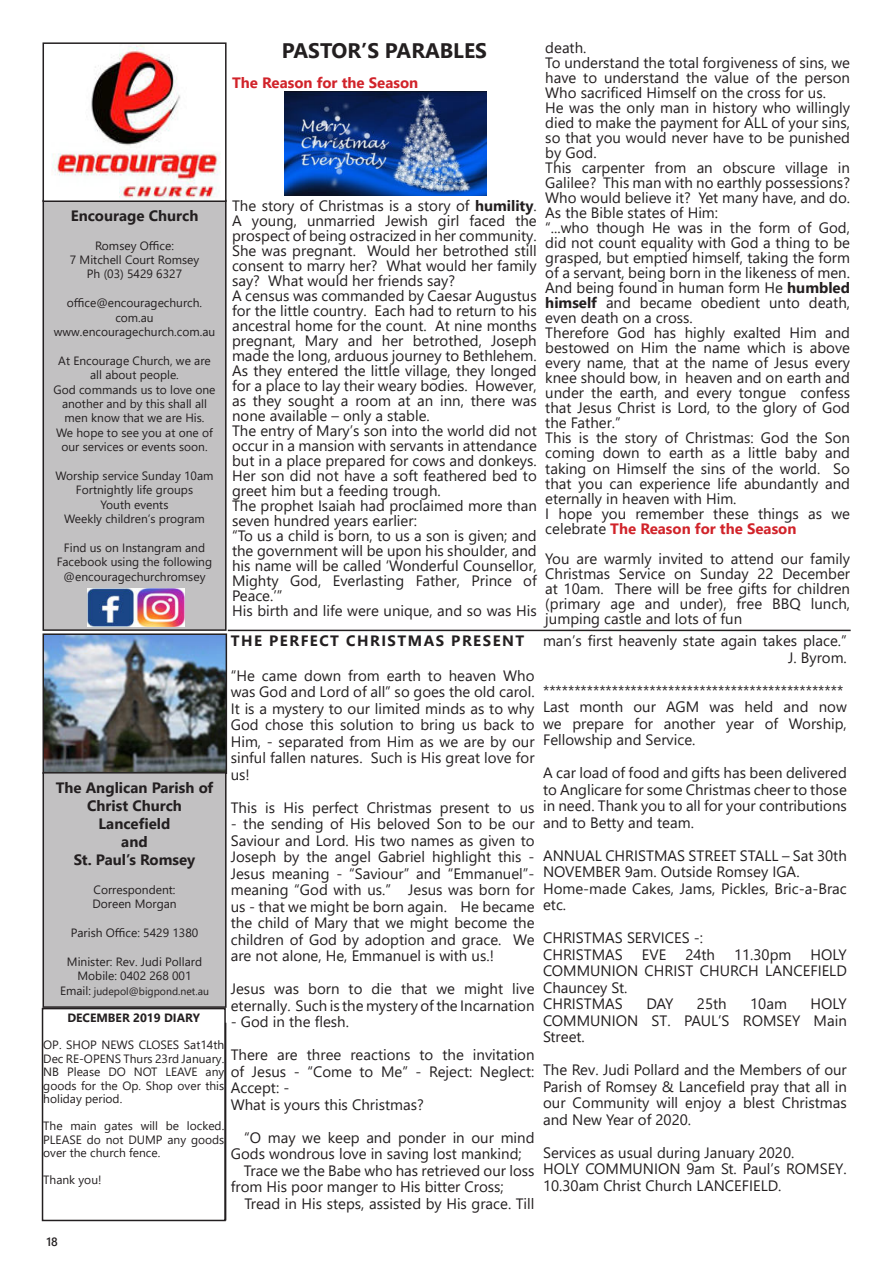
<style>
.page{position:relative;width:893px;height:1263px;background:#fff}
.page>*{position:absolute;margin:0;border:0;box-sizing:border-box;transform-origin:0 0}
.t1{font:700 21px "Segoe UI";color:#231f20}
.t2{font:15px/15px "Segoe UI";color:#231f20}
.t3{font:700 15px/18px "Segoe UI";color:#231f20;text-align:center}
.t4{font:700 15px "Segoe UI";letter-spacing:.1em;color:#231f20}
.t5{font:700 15px "Segoe UI";color:#d1232a}
.t6{font:12px/14.4px "Segoe UI";color:#231f20;text-align:center}
.t7{font:700 12px "Segoe UI";color:#231f20}
.t8{font:600 12px "Segoe UI";color:#231f20}
.t9{font:10.5px "Segoe UI";color:#231f20}
.s1{font-weight:700}
.s2{font-weight:700;color:#d1232a}
.s3{font-size:12px}
</style>
<div class="page">
<div style="left:43px;top:201px;width:183px;height:429px;background:#c2c1c2"></div>
<div style="left:43px;top:200px;width:184px;height:431px;border:2px solid #231f20"></div>
<hr style="left:228px;top:630px;width:623px;height:1px;background:#231f20">
<img style="left:46px;top:636px;width:178px;height:135px">
<div style="left:43px;top:633px;width:184px;height:141px;border:2px solid #231f20"></div>
<div style="left:43px;top:773px;width:183px;height:234px;background:#c2c1c2"></div>
<div style="left:43px;top:772px;width:184px;height:236px;border:2px solid #231f20"></div>
<div style="left:42px;top:1008px;width:184px;height:213px;border:2px solid #231f20"></div>
<hr style="left:225px;top:1023px;width:1px;height:197px;background:#231f20">
<img style="left:87px;top:589px;width:98px;height:38px">
<img style="left:52px;top:45px;width:169px;height:153px">
<div style="left:43px;top:42px;width:184px;height:160px;border:2px solid #231f20"></div>
<img style="left:284px;top:92px;width:202px;height:104px">
<p class="t3" style="left:71px;top:205px;width:129px">Encourage Church</p>
<p class="t6" style="left:70px;top:237px;width:131px">Romsey Office:<br>7 Mitchell Court Romsey<br>Ph (03) 5429 6327</p>
<p class="t6" style="left:54px;top:295px;width:163px">office@encouragechurch. com.au www.encouragechurch.com.au</p>
<p class="t6" style="left:53px;top:354px;width:164px">At Encourage Church, we are all about people.<br>God commands us to love one another and by this shall all men know that we are His.<br>We hope to see you at one of our services or events soon.</p>
<p class="t6" style="left:56px;top:469px;width:159px">Worship service Sunday 10am<br>Fortnightly life groups<br>Youth events<br>Weekly children’s program</p>
<p class="t6" style="left:57px;top:541px;width:157px">Find us on Instangram and<br>Facebook using the following @encouragechurchromsey</p>
<p class="t2" style="left:545px;top:42px;width:306px">death.<br>To understand the total forgiveness of sins, we have to understand the value of the person Who sacrificed Himself on the cross for us.<br>He was the only man in history who willingly died to make the payment for ALL of your sins, so that you would never have to be punished by God.<br>This carpenter from an obscure village in Galilee? This man with no earthly possessions?<br>Who would believe it? Yet many have, and do.<br>As the Bible states of Him:<br>“...who though He was in the form of God, did not count equality with God a thing to be grasped, but emptied himself, taking the form of a servant, being born in the likeness of men.<br>And being found in human form He <span class="s1">humbled himself</span> and became obedient unto death, even death on a cross.<br>Therefore God has highly exalted Him and bestowed on Him the name which is above every name, that at the name of Jesus every knee should bow, in heaven and on earth and under the earth, and every tongue confess that Jesus Christ is Lord, to the glory of God the Father.”<br>This is the story of Christmas: God the Son coming down to earth as a little baby and taking on Himself the sins of the world. So that you can experience life abundantly and eternally in heaven with Him.<br>I hope you remember these things as we celebrate <span class="s2">The Reason for the Season</span></p>
<p class="t2" style="left:545px;top:552px;width:306px;text-align:justify">You are warmly invited to attend our family Christmas Service on Sunday 22 December at 10am. There will be free gifts for children (primary age and under), free BBQ lunch, jumping castle and lots of fun</p>
<h1 class="t1" style="left:282px;top:42px;width:207px">PASTOR’S PARABLES</h1>
<p class="t5" style="left:232px;top:77px;width:188px">The Reason for the Season</p>
<p class="t2" style="left:232px;top:199px;width:306px">The story of Christmas is a story of <span class="s1">humility</span>.<br>A young, unmarried Jewish girl faced the prospect of being ostracized in her community.<br>She was pregnant. Would her betrothed still consent to marry her? What would her family say? What would her friends say?<br>A census was commanded by Caesar Augustus for the little country. Each had to return to his ancestral home for the count. At nine months pregnant, Mary and her betrothed, Joseph made the long, arduous journey to Bethlehem.<br>As they entered the little village, they longed for a place to lay their weary bodies. However, as they sought a room at an inn, there was none available – only a stable.<br>The entry of Mary’s son into the world did not occur in a mansion with servants in attendance but in a place prepared for cows and donkeys.<br>Her son did not have a soft feathered bed to greet him but a feeding trough.<br>The prophet Isaiah had proclaimed more than seven hundred years earlier:<br>“To us a child is born, to us a son is given; and the government will be upon his shoulder, and his name will be called ‘Wonderful Counsellor, Mighty God, Everlasting Father, Prince of Peace.’”<br>His birth and life were unique, and so was His</p>
<p class="t4" style="left:231px;top:626px;width:295px">THE PERFECT CHRISTMAS PRESENT</p>
<p class="t2" style="left:231px;top:668px;width:305px;line-height:16.5px;text-align:justify">“He came down from earth to heaven Who was God and Lord of all” so goes the old carol.<br>It is a mystery to our limited minds as to why God chose this solution to bring us back to Him, - separated from Him as we are by our sinful fallen natures. Such is His great love for us!</p>
<p class="t2" style="left:231px;top:801px;width:305px">This is His perfect Christmas present to us</p>
<p class="t2" style="left:231px;top:817px;width:305px;line-height:16.5px;text-align:justify">- the sending of His beloved Son to be our Saviour and Lord. His two names as given to Joseph by the angel Gabriel highlight this - Jesus meaning - “Saviour” and “Emmanuel”- meaning “God with us.” Jesus was born for us - that we might be born again. He became the child of Mary that we might become the children of God by adoption and grace. We are not alone, He, Emmanuel is with us.!</p>
<p class="t2" style="left:231px;top:982px;width:305px;line-height:16.5px">Jesus was born to die that we might live eternally. Such is the mystery of the Incarnation</p>
<p class="t2" style="left:231px;top:1013px;width:120px">- God in the flesh.</p>
<p class="t2" style="left:231px;top:1048px;width:305px;line-height:16.5px">There are three reactions to the invitation of Jesus - “Come to Me” - Reject: Neglect:<br>Accept: -<br>What is yours this Christmas?</p>
<p class="t2" style="left:244px;top:1131px;width:292px">“O may we keep and ponder in our mind</p>
<p class="t2" style="left:231px;top:1147px;width:293px">Gods wondrous love in saving lost mankind;</p>
<p class="t2" style="left:244px;top:1164px;width:292px">Trace we the Babe who has retrieved our loss</p>
<p class="t2" style="left:231px;top:1180px;width:275px">from His poor manger to His bitter Cross;</p>
<p class="t2" style="left:244px;top:1197px;width:292px">Tread in His steps, assisted by His grace. Till</p>
<p class="t3" style="left:56px;top:780px;width:159px">The Anglican Parish of<br>Christ Church<br>Lancefield<br>and<br>St. Paul’s Romsey</p>
<p class="t6" style="left:92px;top:883px;width:86px;text-align:left">Correspondent:<br>Doreen Morgan</p>
<p class="t6" style="left:71px;top:924px;width:129px">Parish Office: 5429 1380</p>
<p class="t6" style="left:67px;top:955px;width:137px">Minister: Rev. Judi Pollard<br>Mobile: 0402 268 001</p>
<p class="t9" style="left:60px;top:986px;width:151px"><span class="s3">Email:</span> judepol@bigpond.net.au</p>
<p class="t7" style="left:67px;top:1007px;width:134px">DECEMBER 2019 DIARY</p>
<p class="t6" style="left:43px;top:1039px;width:183px;line-height:13.5px;text-align:justify">OP. SHOP NEWS CLOSES Sat14th Dec RE-OPENS Thurs 23rd January.<br>NB Please DO NOT LEAVE any goods for the Op. Shop over this holiday period.</p>
<p class="t6" style="left:43px;top:1120px;width:183px;line-height:13.5px;text-align:justify">The main gates will be locked.<br>PLEASE do not DUMP any goods over the church fence.</p>
<p class="t6" style="left:43px;top:1174px;width:60px">Thank you!</p>
<p class="t2" style="left:543px;top:631px;width:305px;line-height:16.5px;text-align:right">man’s first heavenly state again takes place.”<br>J. Byrom.</p>
<p class="t2" style="left:543px;top:683px;width:305px;line-height:16.5px">************************************************ Last month our AGM was held and now we prepare for another year of Worship, Fellowship and Service.</p>
<p class="t2" style="left:543px;top:766px;width:305px;line-height:16.5px;text-align:justify">A car load of food and gifts has been delivered to Anglicare for some Christmas cheer to those in need. Thank you to all for your contributions and to Betty and team.</p>
<p class="t2" style="left:543px;top:848px;width:305px;line-height:16.5px">ANNUAL CHRISTMAS STREET STALL – Sat 30th<br>NOVEMBER 9am. Outside Romsey IGA.<br>Home-made Cakes, Jams, Pickles, Bric-a-Brac etc.</p>
<p class="t2" style="left:543px;top:931px;width:161px;line-height:16.5px">CHRISTMAS SERVICES -:<br>CHRISTMAS</p>
<p class="t2" style="left:642px;top:948px;width:26px">EVE</p>
<p class="t2" style="left:685px;top:948px;width:31px">24th</p>
<p class="t2" style="left:734px;top:948px;width:59px">11.30pm</p>
<p class="t2" style="left:543px;top:947px;width:305px;line-height:16.5px;text-indent:267px">HOLY<br>COMMUNION CHRIST CHURCH LANCEFIELD<br>Chauncey St.<br>CHRISTMAS</p>
<p class="t2" style="left:646px;top:997px;width:29px">DAY</p>
<p class="t2" style="left:697px;top:997px;width:31px">25th</p>
<p class="t2" style="left:750px;top:997px;width:38px">10am</p>
<p class="t2" style="left:543px;top:997px;width:305px;line-height:16.5px;text-align:justify;text-indent:267px">HOLY COMMUNION ST. PAUL’S ROMSEY Main Street.</p>
<p class="t2" style="left:543px;top:1063px;width:305px;line-height:16.5px;text-align:justify">The Rev. Judi Pollard and the Members of our Parish of Romsey &amp; Lancefield pray that all in our Community will enjoy a blest Christmas and New Year of 2020.</p>
<p class="t2" style="left:543px;top:1145px;width:305px;line-height:16.5px">Services as usual during January 2020.<br>HOLY COMMUNION 9am St. Paul’s ROMSEY.<br>10.30am Christ Church LANCEFIELD.</p>
<p class="t8" style="left:46px;top:1234px;width:13px">18</p>
</div>
